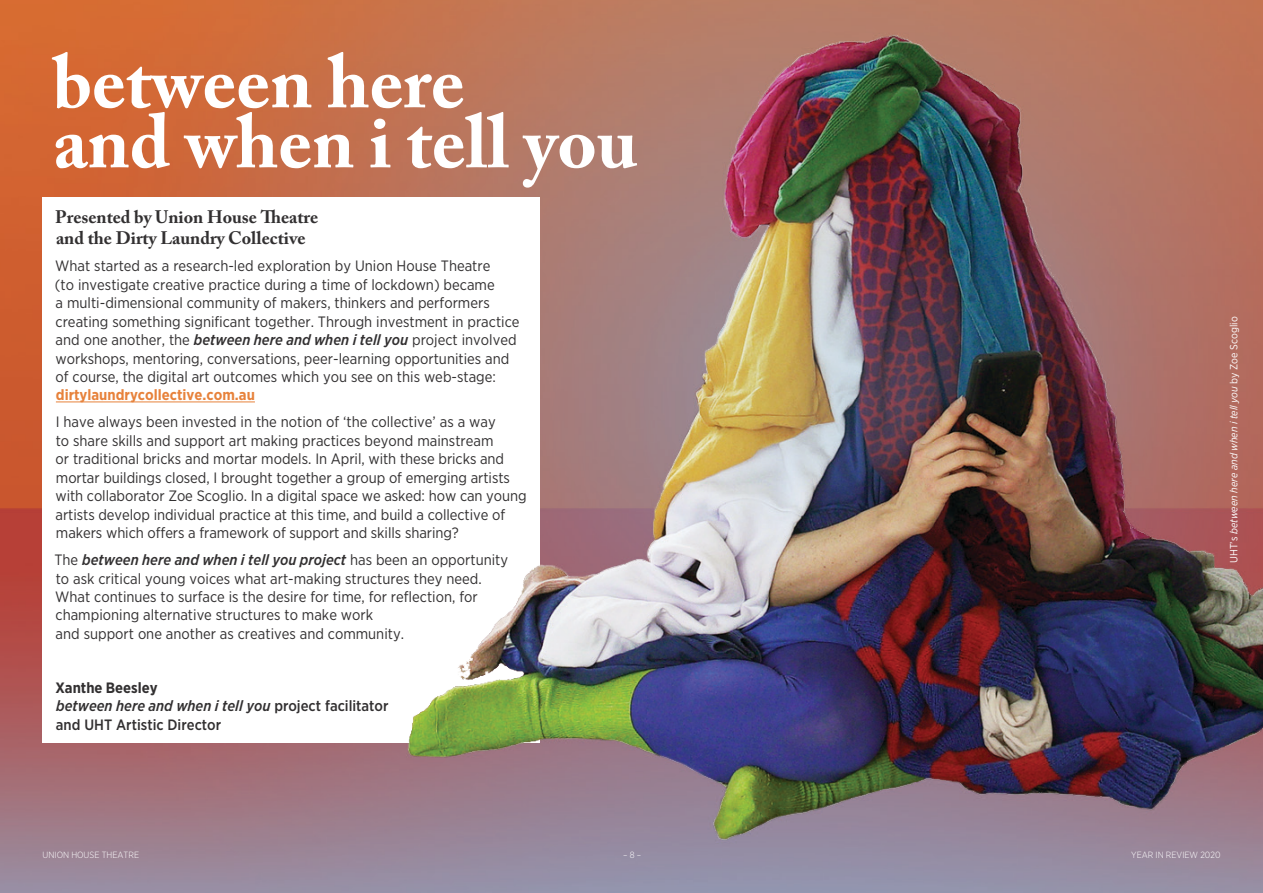
<style>
.page{position:relative;width:1263px;height:893px;background:#fff}
.page>*{position:absolute;margin:0;border:0;box-sizing:border-box;transform-origin:0 0}
.h3_-_Sub_Head{font:700 75px/60px "Adobe Caslon Pro";color:#fff}
.h3_-_Sub_Head-2{font:700 18px/21px "Adobe Caslon Pro";color:#323031}
.t1{font:15px/18.5px "Gotham Narrow";color:#323031}
.t2{font:500 15px/18.5px "Gotham Narrow";color:#323031}
.t3{font:italic 10.5px "Gotham Narrow";color:#fff}
.t4{font:300 9px "Gotham Narrow";color:#fff}
.s1{font-weight:500;font-style:italic}
.s2{font-weight:700;color:#e7823b}
.s3{font-weight:700}
.s4{font-style:italic}
.s5{font-style:normal}
</style>
<div class="page">
<img style="left:0;top:0;width:204px;height:893px">
<div style="left:43px;top:197px;width:497px;height:545px;background:#fff"></div>
<hr style="left:56px;top:402px;width:199px;height:1px;background:#e7823b">
<img style="left:204px;top:0;width:1059px;height:893px">
<h3 class="h3_-_Sub_Head" style="left:53px;top:51px;width:587px">between here<br>and when i tell you</h3>
<h3 class="h3_-_Sub_Head-2" style="left:55px;top:207px;width:264px">Presented by Union House Theatre and the Dirty Laundry Collective</h3>
<p class="t1" style="left:55px;top:256px;width:466px">What started as a research-led exploration by Union House Theatre<br>(to investigate creative practice during a time of lockdown) became<br>a multi-dimensional community of makers, thinkers and performers creating something significant together. Through investment in practice and one another, the <span class="s1">between here and when i tell you</span> project involved workshops, mentoring, conversations, peer-learning opportunities and of course, the digital art outcomes which you see on this web-stage: <span class="s2">dirtylaundrycollective.com.au</span></p>
<p class="t1" style="left:55px;top:413px;width:473px">I have always been invested in the notion of ‘the collective’ as a way<br>to share skills and support art making practices beyond mainstream<br>or traditional bricks and mortar models. In April, with these bricks and mortar buildings closed, I brought together a group of emerging artists with collaborator Zoe Scoglio. In a digital space we asked: how can young artists develop individual practice at this time, and build a collective of makers which offers a framework of support and skills sharing?</p>
<p class="t1" style="left:54px;top:550px;width:455px">The <span class="s1">between here and when i tell you project</span> has been an opportunity to ask critical young voices what art-making structures they need.<br>What continues to surface is the desire for time, for reflection, for championing alternative structures to make work<br>and support one another as creatives and community.</p>
<p class="t2" style="left:55px;top:678px;width:335px"><span class="s3">Xanthe Beesley<br></span><span class="s4">between here and when i tell you</span> project facilitator and UHT Artistic Director</p>
<p class="t3" style="left:1227px;top:563px;width:248px;rotate:-90deg"><span class="s5">UHT’s</span> between here and when i tell you <span class="s5">by Zoe Scoglio</span></p>
<p class="t4" style="left:43px;top:849px;width:98px">UNION HOUSE THEATRE</p>
<p class="t4" style="left:623px;top:849px;width:19px">– 8 –</p>
<p class="t4" style="left:1131px;top:849px;width:91px">YEAR IN REVIEW 2020</p>
</div>
